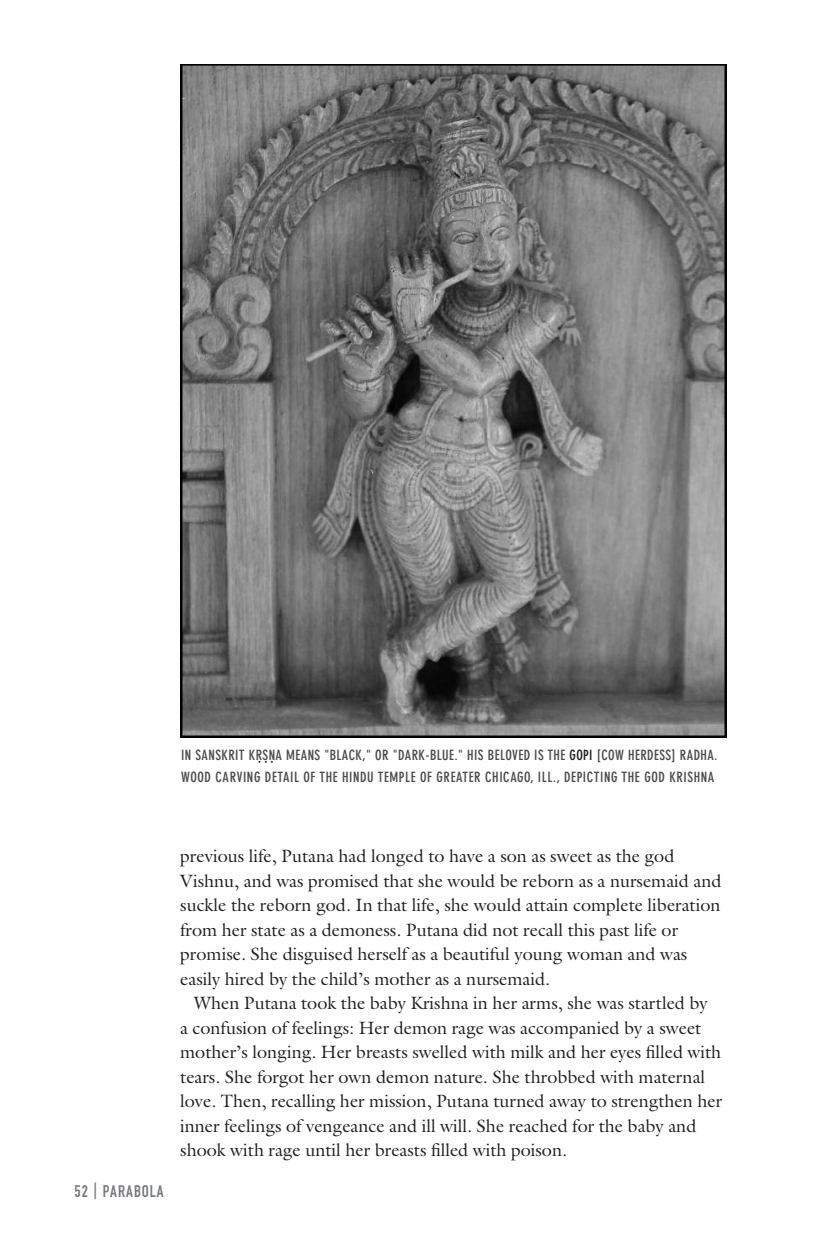
<style>
.page{position:relative;width:819px;height:1260px;background:#fff}
.page>*{position:absolute;margin:0;border:0;box-sizing:border-box;transform-origin:0 0}
.t1{font:17.85px/24.5px "Galliard LT";color:#231f20}
.t2{font:16.62px "DIN Engschrift LT";letter-spacing:.065em;color:#76787b}
.t3{font:700 condensed 14px/22.8px "DIN Neuzeit Grotesk LT";letter-spacing:.035em;color:#4b4c4d}
.t4{font:8.75px "Helvetica";color:#231f20}
.s1{color:#231f20}
</style>
<div class="page">
<img style="left:180px;top:65px;width:546px;height:673px">
<p class="t3" style="left:181px;top:744px;width:538px">IN SANSKRIT KRSNA MEANS "BLACK," OR "DARK-BLUE." HIS BELOVED IS THE <span class="s1">GOPI</span> [COW HERDESS] RADHA.<br>WOOD CARVING DETAIL OF THE HINDU TEMPLE OF GREATER CHICAGO, ILL., DEPICTING THE GOD KRISHNA</p>
<p class="t4" style="left:258px;top:757px;width:17px">•••</p>
<p class="t2" style="left:74px;top:1185px;width:91px">52 | PARABOLA</p>
<p class="t1" style="left:180px;top:844px;width:543px">previous life, Putana had longed to have a son as sweet as the god Vishnu, and was promised that she would be reborn as a nursemaid and suckle the reborn god. In that life, she would attain complete liberation from her state as a demoness. Putana did not recall this past life or promise. She disguised herself as a beautiful young woman and was easily hired by the child’s mother as a nursemaid.</p>
<p class="t1" style="left:180px;top:991px;width:543px;text-indent:14px">When Putana took the baby Krishna in her arms, she was startled by<br>a confusion of feelings: Her demon rage was accompanied by a sweet mother’s longing. Her breasts swelled with milk and her eyes filled with tears. She forgot her own demon nature. She throbbed with maternal love. Then, recalling her mission, Putana turned away to strengthen her inner feelings of vengeance and ill will. She reached for the baby and shook with rage until her breasts filled with poison.</p>
</div>
